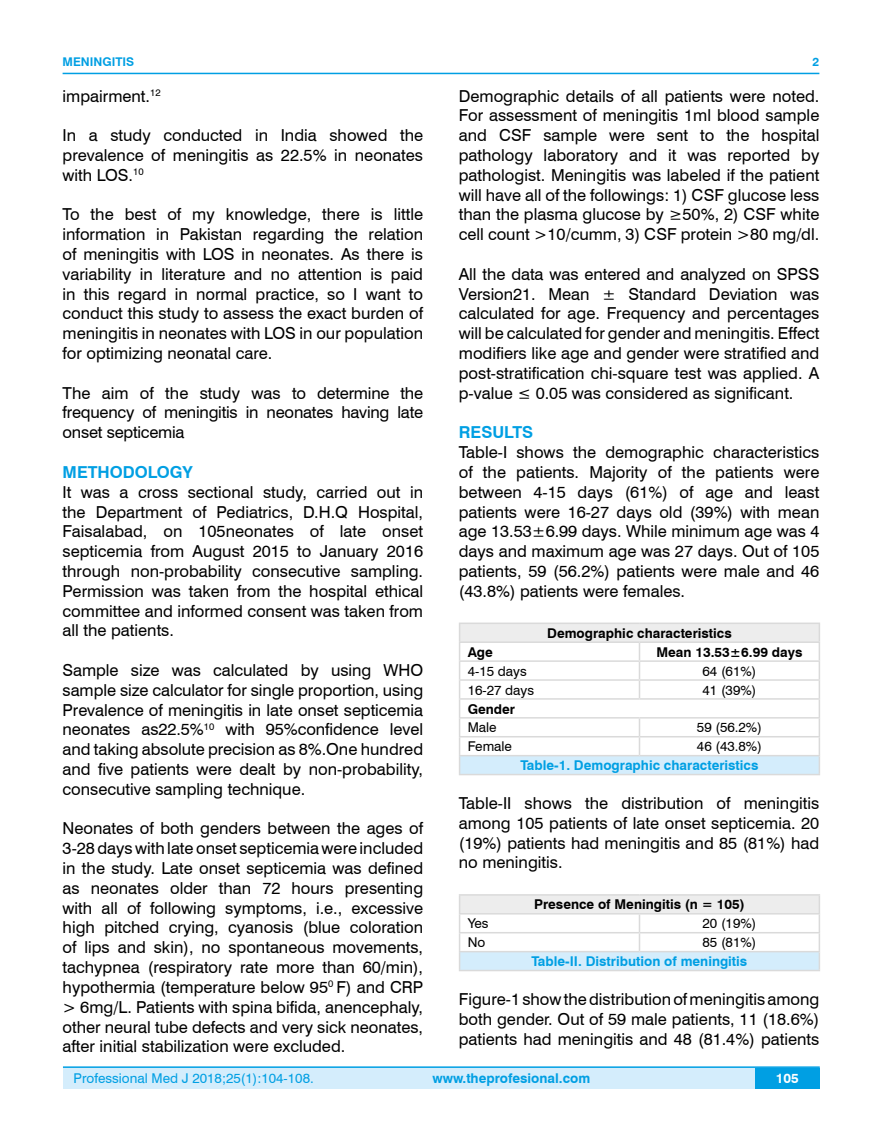
<style>
.page{position:relative;width:882px;height:1145px;background:#fff}
.page>*{position:absolute;margin:0;border:0;box-sizing:border-box;transform-origin:0 0}
.t1{font:16.5px/19.8px "Swiss 721 BT";color:#000;text-align:justify}
.t2{font:700 16.5px "Swiss 721 BT";color:#009fe3}
.t3{font:700 13.5px "Swiss 721 BT";color:#009fe3}
.t4{font:700 13.5px "Swiss 721 BT";color:#000}
.t5{font:13.5px "Swiss 721 BT";color:#000}
.t6{font:13.5px "Swiss 721 BT";color:#009fe3}
.t7{font:700 13.5px "Swiss 721 BT";color:#fff}
.t8{font:700 12px "Swiss 721 BT";color:#009fe3}
</style>
<div class="page">
<div style="left:63px;top:1067px;width:756px;height:21px;background:#d4edfc"></div>
<hr style="left:63px;top:1066px;width:756px;height:2px;background:#009fe3">
<div style="left:754px;top:1068px;width:65px;height:20px;background:#009fe3"></div>
<hr style="left:63px;top:73px;width:756px;height:1px;background:#009fe3">
<div style="left:459px;top:623px;width:360px;height:19px;background:#ededed"></div>
<div style="left:459px;top:755px;width:360px;height:19px;background:#d4edfc"></div>
<hr style="left:458px;top:622px;width:181px;height:2px;background:#dadada">
<hr style="left:639px;top:622px;width:180px;height:2px;background:#dadada">
<hr style="left:458px;top:641px;width:181px;height:2px;background:#dadada">
<hr style="left:639px;top:641px;width:180px;height:2px;background:#dadada">
<hr style="left:458px;top:660px;width:181px;height:2px;background:#dadada">
<hr style="left:639px;top:660px;width:180px;height:2px;background:#dadada">
<hr style="left:458px;top:679px;width:181px;height:2px;background:#dadada">
<hr style="left:639px;top:679px;width:180px;height:2px;background:#dadada">
<svg style="left:638px;top:643px;width:2px;height:55px"></svg>
<hr style="left:458px;top:698px;width:181px;height:1px;background:#dadada">
<hr style="left:639px;top:698px;width:180px;height:1px;background:#dadada">
<hr style="left:458px;top:717px;width:181px;height:1px;background:#dadada">
<hr style="left:639px;top:717px;width:180px;height:1px;background:#dadada">
<hr style="left:458px;top:736px;width:181px;height:1px;background:#dadada">
<hr style="left:639px;top:736px;width:180px;height:1px;background:#dadada">
<svg style="left:638px;top:718px;width:2px;height:37px"></svg>
<hr style="left:458px;top:755px;width:181px;height:1px;background:#dadada">
<svg style="left:458px;top:624px;width:2px;height:150px"></svg>
<hr style="left:639px;top:755px;width:180px;height:1px;background:#dadada">
<svg style="left:818px;top:643px;width:1px;height:131px"></svg>
<hr style="left:458px;top:774px;width:181px;height:1px;background:#dadada">
<hr style="left:639px;top:774px;width:180px;height:1px;background:#dadada">
<div style="left:459px;top:895px;width:360px;height:18px;background:#ededed"></div>
<div style="left:459px;top:951px;width:360px;height:19px;background:#d4edfc"></div>
<hr style="left:458px;top:894px;width:181px;height:1px;background:#dadada">
<hr style="left:639px;top:894px;width:180px;height:1px;background:#dadada">
<hr style="left:458px;top:913px;width:181px;height:1px;background:#dadada">
<hr style="left:639px;top:913px;width:180px;height:1px;background:#dadada">
<hr style="left:458px;top:932px;width:181px;height:1px;background:#dadada">
<hr style="left:639px;top:932px;width:180px;height:1px;background:#dadada">
<svg style="left:638px;top:914px;width:2px;height:37px"></svg>
<hr style="left:458px;top:951px;width:181px;height:1px;background:#dadada">
<svg style="left:458px;top:895px;width:2px;height:74px"></svg>
<hr style="left:639px;top:951px;width:180px;height:1px;background:#dadada">
<svg style="left:818px;top:895px;width:1px;height:74px"></svg>
<hr style="left:458px;top:969px;width:181px;height:2px;background:#dadada">
<hr style="left:639px;top:969px;width:180px;height:2px;background:#dadada">
<p class="t8" style="left:63px;top:53px;width:73px">MENINGITIS</p>
<p class="t1" style="left:63px;top:85px;width:100px">impairment.<sup>12</sup></p>
<p class="t1" style="left:63px;top:125px;width:362px">In a study conducted in India showed the prevalence of meningitis as 22.5% in neonates with LOS.<sup>10</sup></p>
<p class="t1" style="left:63px;top:204px;width:362px">To the best of my knowledge, there is little information in Pakistan regarding the relation of meningitis with LOS in neonates. As there is variability in literature and no attention is paid in this regard in normal practice, so I want to conduct this study to assess the exact burden of meningitis in neonates with LOS in our population for optimizing neonatal care.</p>
<p class="t1" style="left:63px;top:382px;width:362px">The aim of the study was to determine the frequency of meningitis in neonates having late onset septicemia</p>
<p class="t2" style="left:63px;top:460px;width:132px">METHODOLOGY</p>
<p class="t1" style="left:63px;top:481px;width:362px">It was a cross sectional study, carried out in the Department of Pediatrics, D.H.Q Hospital, Faisalabad, on 105neonates of late onset septicemia from August 2015 to January 2016 through non-probability consecutive sampling.<br>Permission was taken from the hospital ethical committee and informed consent was taken from all the patients.</p>
<p class="t1" style="left:63px;top:659px;width:362px">Sample size was calculated by using WHO sample size calculator for single proportion, using Prevalence of meningitis in late onset septicemia neonates as22.5%<sup>10</sup> with 95%confidence level and taking absolute precision as 8%.One hundred and five patients were dealt by non-probability, consecutive sampling technique.</p>
<p class="t1" style="left:63px;top:818px;width:362px">Neonates of both genders between the ages of 3-28 days with late onset septicemia were included in the study. Late onset septicemia was defined as neonates older than 72 hours presenting with all of following symptoms, i.e., excessive high pitched crying, cyanosis (blue coloration of lips and skin), no spontaneous movements, tachypnea (respiratory rate more than 60/min), hypothermia (temperature below 95<sup>0</sup> F) and CRP &gt; 6mg/L. Patients with spina bifida, anencephaly, other neural tube defects and very sick neonates, after initial stabilization were excluded.</p>
<p class="t8" style="left:812px;top:53px;width:8px">2</p>
<p class="t1" style="left:458px;top:85px;width:362px">Demographic details of all patients were noted.<br>For assessment of meningitis 1ml blood sample and CSF sample were sent to the hospital pathology laboratory and it was reported by pathologist. Meningitis was labeled if the patient will have all of the followings: 1) CSF glucose less than the plasma glucose by ≥50%, 2) CSF white cell count &gt;10/cumm, 3) CSF protein &gt;80 mg/dl.</p>
<p class="t1" style="left:458px;top:263px;width:362px">All the data was entered and analyzed on SPSS Version21. Mean ± Standard Deviation was calculated for age. Frequency and percentages will be calculated for gender and meningitis. Effect modifiers like age and gender were stratified and post-stratification chi-square test was applied. A p-value ≤ 0.05 was considered as significant.</p>
<p class="t2" style="left:458px;top:421px;width:76px">RESULTS</p>
<p class="t1" style="left:458px;top:442px;width:362px">Table-I shows the demographic characteristics of the patients. Majority of the patients were between 4-15 days (61%) of age and least patients were 16-27 days old (39%) with mean age 13.53±6.99 days. While minimum age was 4 days and maximum age was 27 days. Out of 105 patients, 59 (56.2%) patients were male and 46 (43.8%) patients were females.</p>
<p class="t4" style="left:547px;top:623px;width:186px">Demographic characteristics</p>
<p class="t4" style="left:467px;top:642px;width:27px">Age</p>
<p class="t4" style="left:656px;top:642px;width:147px">Mean 13.53±6.99 days</p>
<p class="t5" style="left:467px;top:661px;width:61px">4-15 days</p>
<p class="t5" style="left:702px;top:661px;width:55px">64 (61%)</p>
<p class="t5" style="left:467px;top:680px;width:68px">16-27 days</p>
<p class="t5" style="left:702px;top:680px;width:55px">41 (39%)</p>
<p class="t4" style="left:467px;top:699px;width:49px">Gender</p>
<p class="t5" style="left:467px;top:718px;width:30px">Male</p>
<p class="t5" style="left:696px;top:718px;width:66px">59 (56.2%)</p>
<p class="t5" style="left:467px;top:737px;width:46px">Female</p>
<p class="t5" style="left:696px;top:737px;width:66px">46 (43.8%)</p>
<p class="t3" style="left:520px;top:756px;width:239px">Table-1. Demographic characteristics</p>
<p class="t1" style="left:458px;top:792px;width:362px">Table-II shows the distribution of meningitis among 105 patients of late onset septicemia. 20 (19%) patients had meningitis and 85 (81%) had no meningitis.</p>
<p class="t4" style="left:533px;top:895px;width:212px">Presence of Meningitis (n = 105)</p>
<p class="t5" style="left:467px;top:914px;width:22px">Yes</p>
<p class="t5" style="left:702px;top:914px;width:55px">20 (19%)</p>
<p class="t5" style="left:467px;top:933px;width:19px">No</p>
<p class="t5" style="left:702px;top:933px;width:55px">85 (81%)</p>
<p class="t3" style="left:531px;top:952px;width:217px">Table-II. Distribution of meningitis</p>
<p class="t1" style="left:458px;top:988px;width:362px">Figure-1 show the distribution of meningitis among both gender. Out of 59 male patients, 11 (18.6%) patients had meningitis and 48 (81.4%) patients</p>
<p class="t6" style="left:74px;top:1069px;width:241px">Professional Med J 2018;25(1):104-108.</p>
<p class="t3" style="left:432px;top:1069px;width:159px">www.theprofesional.com</p>
<p class="t7" style="left:775px;top:1069px;width:24px">105</p>
</div>
